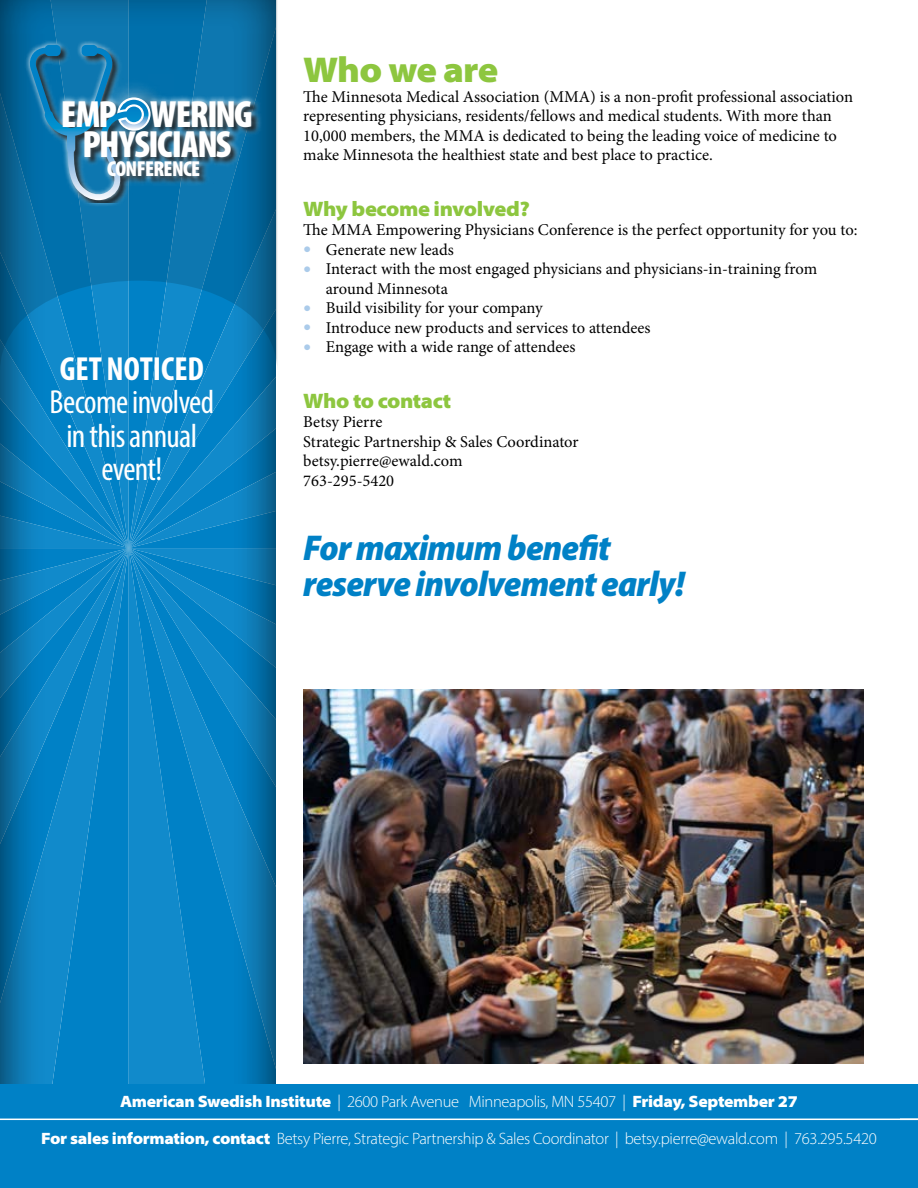
<style>
.page{position:relative;width:918px;height:1188px;background:#fff}
.page>*{position:absolute;margin:0;border:0;box-sizing:border-box;transform-origin:0 0}
.t1{font:900 condensed 38.1px/30.5px "Myriad Pro";letter-spacing:-.04em;color:#fff;text-align:center}
.t2{font:italic 900 semi-condensed 36px/36px "Myriad Pro";letter-spacing:-.02em;color:#0081c6}
.t3{font:900 semi-expanded 36px "Myriad Pro";letter-spacing:-.03em;color:#8dc63f}
.t4{font:condensed 33.45px/33.5px "Myriad Pro";letter-spacing:-.02em;color:#fff;text-align:center}
.t5{font:700 condensed 33.45px "Myriad Pro";color:#fff}
.t6{font:900 condensed 21.75px "Myriad Pro";letter-spacing:-.03em;color:#fff}
.t7{font:900 semi-expanded 21px "Myriad Pro";letter-spacing:-.02em;color:#8dc63f}
.t8{font:16.5px/19.5px "Minion Pro";color:#000}
.t9{font:300 16.5px "Myriad Pro";letter-spacing:-.02em;color:#fff}
.t10{font:900 semi-expanded 16.5px "Myriad Pro";letter-spacing:-.02em;color:#fff}
.s1{font-family:"Frutiger LT Std";font-weight:900;color:#abcbea}
.s2{font-weight:300;font-stretch:normal}
.s3{font-weight:900;font-stretch:semi-expanded}
</style>
<div class="page">
<div style="left:0;top:0;width:289px;height:1188px;background:#000;opacity:.75"></div>
<div style="left:0;top:1084px;width:918px;height:104px;background:#0081c6"></div>
<hr style="left:0;top:1119px;width:918px;height:1px;background:#fff">
<svg style="left:0;top:0;width:277px;height:371px;background:#0771aa"></svg>
<div style="left:25px;top:41px;width:238px;height:166px;background:#fff;opacity:.75"></div>
<div style="left:31px;top:45px;width:228px;height:157px;background:#000;opacity:.75"></div>
<img style="left:149px;top:74px;width:25px;height:80px">
<svg style="left:117px;top:97px;width:34px;height:34px"></svg>
<svg style="left:29px;top:45px;width:120px;height:155px;background:#287aa6"></svg>
<img style="left:303px;top:689px;width:561px;height:375px">
<h1 class="t1" style="left:61px;top:99px;width:193px">EMP WERING<br>PHYSICIANS</h1>
<h3 class="t6" style="left:107px;top:157px;width:95px">CONFERENCE</h3>
<h3 class="t5" style="left:60px;top:348px;width:146px">GET NOTICED</h3>
<h3 class="t4" style="left:50px;top:385px;width:166px">Become involved in this annual event!</h3>
<h2 class="t3" style="left:303px;top:46px;width:197px">Who we are</h2>
<p class="t8" style="left:303px;top:87px;width:551px">The Minnesota Medical Association (MMA) is a non-profit professional association representing physicians, residents/fellows and medical students. With more than 10,000 members, the MMA is dedicated to being the leading voice of medicine to make Minnesota the healthiest state and best place to practice.</p>
<p class="t7" style="left:303px;top:194px;width:228px">Why become involved?</p>
<p class="t8" style="left:303px;top:220px;width:556px">The MMA Empowering Physicians Conference is the perfect opportunity for you to:</p>
<p class="t8" style="left:303px;top:240px;width:152px"><span class="s1">•</span> Generate new leads</p>
<p class="t8" style="left:326px;top:259px;width:493px;text-indent:-23px"><span class="s1">•</span> Interact with the most engaged physicians and physicians-in-training from around Minnesota</p>
<p class="t8" style="left:303px;top:298px;width:241px"><span class="s1">•</span> Build visibility for your company</p>
<p class="t8" style="left:303px;top:318px;width:349px"><span class="s1">•</span> Introduce new products and services to attendees</p>
<p class="t8" style="left:303px;top:337px;width:274px"><span class="s1">•</span> Engage with a wide range of attendees</p>
<p class="t7" style="left:303px;top:386px;width:150px">Who to contact</p>
<p class="t8" style="left:303px;top:412px;width:277px">Betsy Pierre<br>Strategic Partnership &amp; Sales Coordinator betsy.pierre@ewald.com<br>763-295-5420</p>
<h2 class="t2" style="left:303px;top:530px;width:383px">For maximum benefit reserve involvement early!</h2>
<p class="t10" style="left:120px;top:1090px;width:679px">American Swedish Institute <span class="s2">| 2600 Park Avenue Minneapolis, MN 55407 |</span> Friday, September 27</p>
<p class="t9" style="left:41px;top:1129px;width:837px"><span class="s3">For sales information, contact</span> Betsy Pierre, Strategic Partnership &amp; Sales Coordinator | betsy.pierre@ewald.com | 763.295.5420</p>
</div>
